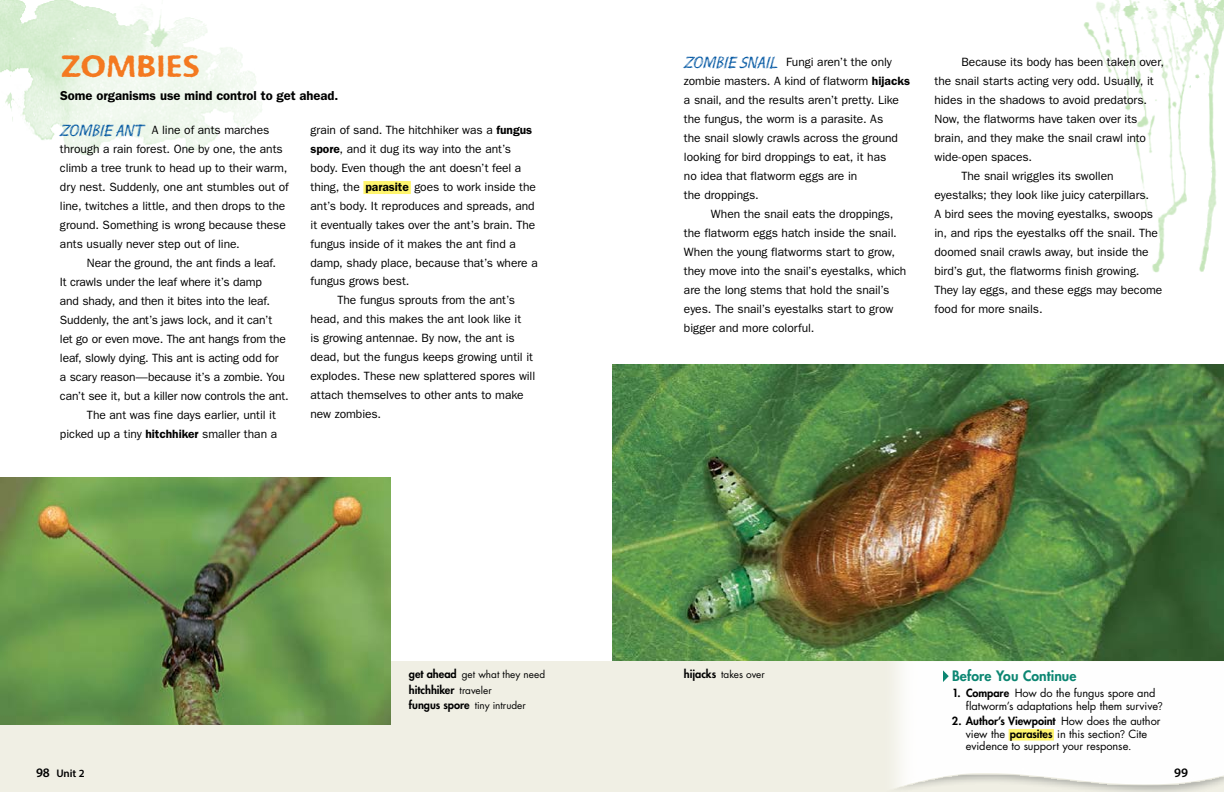
<style>
.page{position:relative;width:1224px;height:792px;background:#fff}
.page>*{position:absolute;margin:0;border:0;box-sizing:border-box;transform-origin:0 0}
.t1{font:30.1px "Advert Rough Three";color:#f47920}
.t2{font:800 14px "Futura Std";letter-spacing:.01em;color:#0c8672}
.t3{font:600 13px "ITC Franklin Gothic Std";color:#000}
.t4{font:600 13px "Myriad Pro";color:#000}
.t5{font:12px/19px "ITC Franklin Gothic Std";letter-spacing:-.005em;color:#000}
.t6{font:11px/12.5px "Futura Std";letter-spacing:-.005em;color:#000}
.t7{font:800 11px "Futura Std";letter-spacing:-.01em;color:#000}
.t8{font:600 11px "Myriad Pro";color:#000}
.t9{font:10px "Futura Std";letter-spacing:.005em;color:#000}
.s1{font-family:"Scratch Std";font-size:17px;color:#0056a2}
.s2{font-weight:600}
.s3{font-size:13px}
.s4{font-weight:800;font-size:11px}
.s5{font-weight:400;font-size:10px}
.s6{font-weight:800}
.s7{font-family:"Avenir"}
</style>
<div class="page">
<div style="left:0;top:661px;width:612px;height:131px;background:#f0efe4"></div>
<img style="left:0;top:477px;width:391px;height:247px">
<img style="left:0;top:0;width:262px;height:155px">
<div style="left:363px;top:181px;width:48px;height:13px;background:#fff56d"></div>
<img style="left:612px;top:364px;width:612px;height:297px">
<div style="left:612px;top:661px;width:612px;height:131px;background:#f0efe4"></div>
<img style="left:896px;top:661px;width:328px;height:131px">
<img style="left:1084px;top:0;width:140px;height:273px">
<div style="left:1009px;top:729px;width:45px;height:12px;background:#fff56d"></div>
<svg style="left:943px;top:670px;width:6px;height:12px"></svg>
<h1 class="t1" style="left:60px;top:48px;width:142px">ZOMBIES</h1>
<p class="t3" style="left:60px;top:88px;width:280px">Some organisms use mind control to get ahead.</p>
<p class="t5" style="left:60px;top:121px;width:230px"><span class="s1">ZOMBIE ANT</span> A line of ants marches through a rain forest. One by one, the ants climb a tree trunk to head up to their warm, dry nest. Suddenly, one ant stumbles out of line, twitches a little, and then drops to the ground. Something is wrong because these ants usually never step out of line.</p>
<p class="t5" style="left:87px;top:254px;width:191px">Near the ground, the ant finds a leaf.</p>
<p class="t5" style="left:60px;top:273px;width:204px">It crawls under the leaf where it’s damp</p>
<p class="t5" style="left:60px;top:292px;width:212px">and shady, and then it bites into the leaf.</p>
<p class="t5" style="left:60px;top:311px;width:214px">Suddenly, the ant’s jaws lock, and it can’t</p>
<p class="t5" style="left:60px;top:330px;width:228px">let go or even move. The ant hangs from the</p>
<p class="t5" style="left:60px;top:349px;width:220px">leaf, slowly dying. This ant is acting odd for</p>
<p class="t5" style="left:60px;top:368px;width:227px">a scary reason—because it’s a zombie. You</p>
<p class="t5" style="left:60px;top:387px;width:230px">can’t see it, but a killer now controls the ant.</p>
<p class="t5" style="left:87px;top:406px;width:191px">The ant was fine days earlier, until it</p>
<p class="t5" style="left:60px;top:425px;width:219px">picked up a tiny <span class="s2">hitchhiker</span> smaller than a</p>
<p class="t5" style="left:310px;top:120px;width:223px">grain of sand. The hitchhiker was a <span class="s2">fungus</span></p>
<p class="t5" style="left:310px;top:139px;width:202px"><span class="s2">spore</span>, and it dug its way into the ant’s</p>
<p class="t5" style="left:310px;top:158px;width:212px">body. Even though the ant doesn’t feel a</p>
<p class="t5" style="left:310px;top:177px;width:227px">thing, the <span class="s2">parasite</span> goes to work inside the</p>
<p class="t5" style="left:310px;top:196px;width:226px">ant’s body. It reproduces and spreads, and</p>
<p class="t5" style="left:310px;top:215px;width:226px">it eventually takes over the ant’s brain. The</p>
<p class="t5" style="left:310px;top:234px;width:207px">fungus inside of it makes the ant find a</p>
<p class="t5" style="left:310px;top:253px;width:229px">damp, shady place, because that’s where a</p>
<p class="t5" style="left:310px;top:272px;width:100px">fungus grows best.</p>
<p class="t5" style="left:338px;top:291px;width:179px">The fungus sprouts from the ant’s</p>
<p class="t5" style="left:310px;top:310px;width:212px">head, and this makes the ant look like it</p>
<p class="t5" style="left:310px;top:329px;width:206px">is growing antennae. By now, the ant is</p>
<p class="t5" style="left:310px;top:348px;width:224px">dead, but the fungus keeps growing until it</p>
<p class="t5" style="left:310px;top:367px;width:226px">explodes. These new splattered spores will</p>
<p class="t5" style="left:310px;top:386px;width:215px">attach themselves to other ants to make</p>
<p class="t5" style="left:310px;top:405px;width:72px">new zombies.</p>
<p class="t8" style="left:36px;top:766px;width:50px"><span class="s3">98</span> Unit 2</p>
<p class="t9" style="left:409px;top:668px;width:138px"><span class="s4">get ahead</span> get what they need</p>
<p class="t7" style="left:409px;top:683px;width:84px">hitchhiker <span class="s5">traveler</span></p>
<p class="t9" style="left:409px;top:699px;width:118px"><span class="s4">fungus spore</span> tiny intruder</p>
<p class="t5" style="left:684px;top:52px;width:228px"><span class="s1">ZOMBIE SNAIL</span> Fungi aren’t the only zombie masters. A kind of flatworm <span class="s2">hijacks </span>a snail, and the results aren’t pretty. Like the fungus, the worm is a parasite. As<br>the snail slowly crawls across the ground looking for bird droppings to eat, it has<br>no idea that flatworm eggs are in<br>the droppings.</p>
<p class="t5" style="left:684px;top:204px;width:224px;text-indent:27px">When the snail eats the droppings, the flatworm eggs hatch inside the snail.<br>When the young flatworms start to grow, they move into the snail’s eyestalks, which are the long stems that hold the snail’s eyes. The snail’s eyestalks start to grow bigger and more colorful.</p>
<p class="t5" style="left:961px;top:53px;width:204px">Because its body has been taken over,</p>
<p class="t5" style="left:934px;top:72px;width:221px">the snail starts acting very odd. Usually, it</p>
<p class="t5" style="left:934px;top:91px;width:214px">hides in the shadows to avoid predators.</p>
<p class="t5" style="left:934px;top:110px;width:205px">Now, the flatworms have taken over its</p>
<p class="t5" style="left:934px;top:129px;width:213px">brain, and they make the snail crawl into</p>
<p class="t5" style="left:934px;top:148px;width:99px">wide-open spaces.</p>
<p class="t5" style="left:961px;top:167px;width:154px">The snail wriggles its swollen</p>
<p class="t5" style="left:934px;top:186px;width:216px">eyestalks; they look like juicy caterpillars.</p>
<p class="t5" style="left:934px;top:205px;width:220px">A bird sees the moving eyestalks, swoops</p>
<p class="t5" style="left:934px;top:224px;width:225px">in, and rips the eyestalks off the snail. The</p>
<p class="t5" style="left:934px;top:243px;width:216px">doomed snail crawls away, but inside the</p>
<p class="t5" style="left:934px;top:262px;width:207px">bird’s gut, the flatworms finish growing.</p>
<p class="t5" style="left:934px;top:281px;width:229px">They lay eggs, and these eggs may become</p>
<p class="t5" style="left:934px;top:300px;width:110px">food for more snails.</p>
<p class="t9" style="left:684px;top:668px;width:82px"><span class="s4">hijacks</span> takes over</p>
<p class="t2" style="left:952px;top:667px;width:126px">Before You Continue</p>
<p class="t6" style="left:966px;top:687px;width:198px;text-indent:-14px"><span class="s6">1. Compare</span> How do the fungus spore and flatworm’s adaptations help them survive<span class="s7">?</span></p>
<p class="t6" style="left:966px;top:715px;width:196px;text-indent:-14px"><span class="s6">2. Author’s Viewpoint</span> How does the author view the <span class="s6">parasites</span> in this section<span class="s7">?</span> Cite evidence to support your response.</p>
<p class="t4" style="left:1174px;top:764px;width:15px">99</p>
</div>
